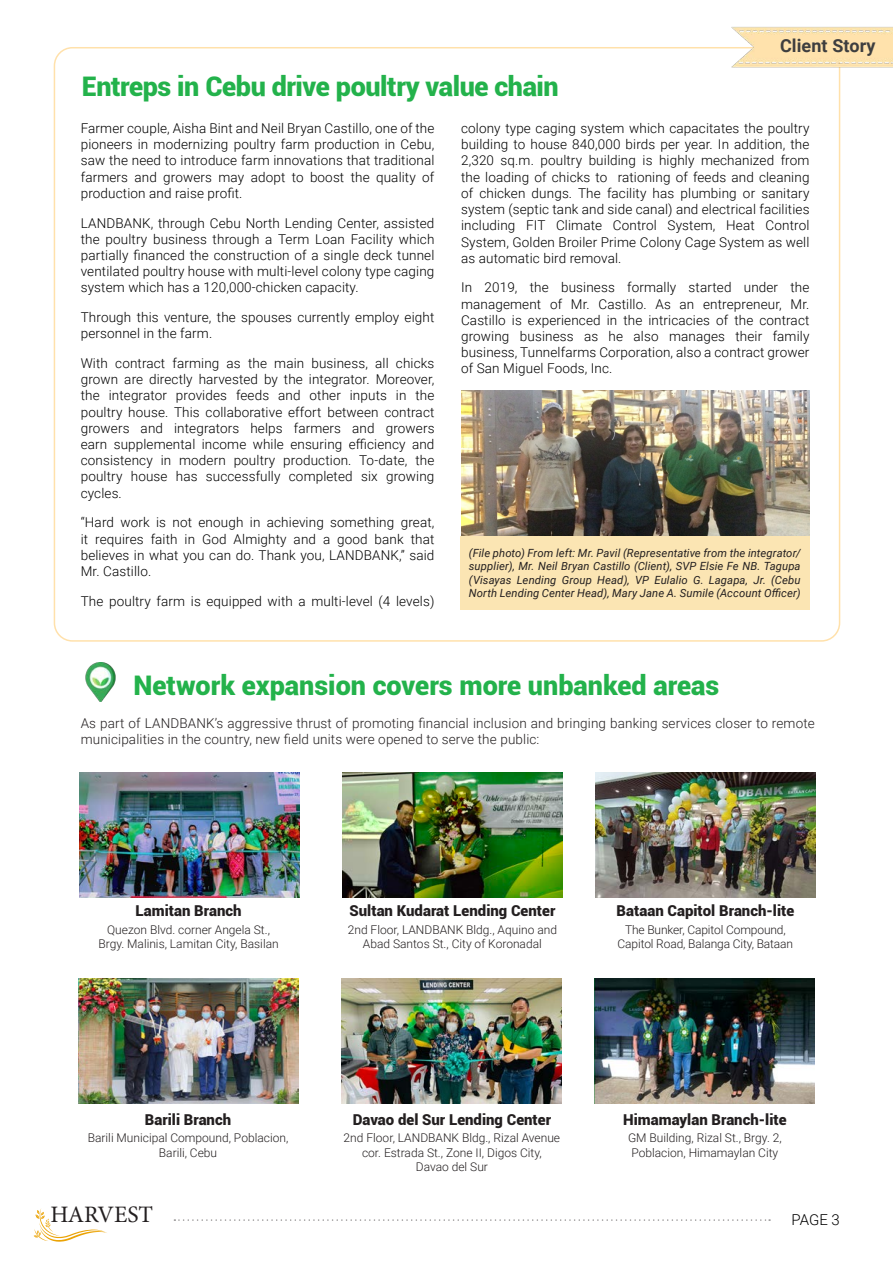
<style>
.page{position:relative;width:893px;height:1263px;background:#fff}
.page>*{position:absolute;margin:0;border:0;box-sizing:border-box;transform-origin:0 0}
.t1{font:900 27px "Roboto";letter-spacing:-.005em;color:#23b24b}
.t2{font:23.55px "Minion Pro";letter-spacing:-.005em;color:#231f20}
.t3{font:700 18px "Roboto";letter-spacing:.005em;color:#3e3e3f}
.t4{font:900 15px "Roboto";color:#231f20}
.t5{font:300 15px "Roboto";color:#000}
.New_Text{font:300 13.5px/16.2px "Roboto";letter-spacing:.01em;color:#000;text-align:justify}
.With_10_VA_wide{font:300 13.5px/16.2px "Roboto";letter-spacing:.01em;color:#231f20}
.t6{font:300 12px/14.4px "Roboto";color:#231f20;text-align:center}
.t7{font:italic 11.25px/13.5px "Roboto";letter-spacing:.01em;color:#231f20;text-align:justify}
</style>
<div class="page">
<svg style="left:174px;top:1219px;width:596px;height:2px"></svg>
<svg style="left:34px;top:1209px;width:73px;height:33px"></svg>
<img style="left:731px;top:27px;width:162px;height:65px">
<img style="left:461px;top:391px;width:348px;height:145px">
<div style="left:460px;top:536px;width:349px;height:74px;background:#fbe5b3"></div>
<img style="left:342px;top:772px;width:220px;height:125px">
<img style="left:80px;top:772px;width:220px;height:125px">
<img style="left:595px;top:772px;width:220px;height:125px">
<img style="left:78px;top:979px;width:220px;height:125px">
<img style="left:342px;top:979px;width:220px;height:125px">
<img style="left:595px;top:979px;width:220px;height:125px">
<img style="left:85px;top:663px;width:31px;height:38px">
<p class="t3" style="left:780px;top:33px;width:97px">Client Story</p>
<p class="t1" style="left:82px;top:67px;width:479px">Entreps in Cebu drive poultry value chain</p>
<p class="New_Text" style="left:81px;top:120px;width:355px">Farmer couple, Aisha Bint and Neil Bryan Castillo, one of the pioneers in modernizing poultry farm production in Cebu, saw the need to introduce farm innovations that traditional farmers and growers may adopt to boost the quality of production and raise profit.</p>
<p class="New_Text" style="left:81px;top:214px;width:355px">LANDBANK, through Cebu North Lending Center, assisted the poultry business through a Term Loan Facility which partially financed the construction of a single deck tunnel ventilated poultry house with multi-level colony type caging system which has a 120,000-chicken capacity.</p>
<p class="New_Text" style="left:81px;top:309px;width:355px">Through this venture, the spouses currently employ eight personnel in the farm.</p>
<p class="New_Text" style="left:81px;top:355px;width:355px">With contract farming as the main business, all chicks grown are directly harvested by the integrator. Moreover, the integrator provides feeds and other inputs in the poultry house. This collaborative effort between contract growers and integrators helps farmers and growers earn supplemental income while ensuring efficiency and consistency in modern poultry production. To-date, the poultry house has successfully completed six growing cycles.</p>
<p class="New_Text" style="left:81px;top:514px;width:355px">“Hard work is not enough in achieving something great, it requires faith in God Almighty and a good bank that believes in what you can do. Thank you, LANDBANK,” said Mr. Castillo.</p>
<p class="New_Text" style="left:81px;top:592px;width:355px">The poultry farm is equipped with a multi-level (4 levels)</p>
<p class="New_Text" style="left:461px;top:120px;width:350px">colony type caging system which capacitates the poultry building to house 840,000 birds per year. In addition, the 2,320 sq.m. poultry building is highly mechanized from the loading of chicks to rationing of feeds and cleaning of chicken dungs. The facility has plumbing or sanitary system (septic tank and side canal) and electrical facilities including FIT Climate Control System, Heat Control System, Golden Broiler Prime Colony Cage System as well as automatic bird removal.</p>
<p class="New_Text" style="left:461px;top:279px;width:350px">In 2019, the business formally started under the management of Mr. Castillo. As an entrepreneur, Mr.<br>Castillo is experienced in the intricacies of the contract growing business as he also manages their family business, Tunnelfarms Corporation, also a contract grower of San Miguel Foods, Inc.</p>
<p class="t7" style="left:469px;top:546px;width:333px">(File photo) From left: Mr. Pavil (Representative from the integrator/ supplier), Mr. Neil Bryan Castillo (Client), SVP Elsie Fe NB. Tagupa (Visayas Lending Group Head), VP Eulalio G. Lagapa, Jr. (Cebu North Lending Center Head), Mary Jane A. Sumile (Account Officer)</p>
<p class="t1" style="left:133px;top:666px;width:587px">Network expansion covers more unbanked areas</p>
<p class="With_10_VA_wide" style="left:81px;top:714px;width:736px">As part of LANDBANK’s aggressive thrust of promoting financial inclusion and bringing banking services closer to remote municipalities in the country, new field units were opened to serve the public:</p>
<p class="t4" style="left:136px;top:900px;width:108px">Lamitan Branch</p>
<p class="t4" style="left:349px;top:900px;width:207px">Sultan Kudarat Lending Center</p>
<p class="t4" style="left:617px;top:900px;width:179px">Bataan Capitol Branch-lite</p>
<p class="t6" style="left:107px;top:922px;width:164px">Quezon Blvd. corner Angela St.,</p>
<p class="t6" style="left:98px;top:936px;width:182px">Brgy. Malinis, Lamitan City, Basilan</p>
<p class="t6" style="left:348px;top:922px;width:211px">2nd Floor, LANDBANK Bldg., Aquino and<br>Abad Santos St., City of Koronadal</p>
<p class="t6" style="left:625px;top:922px;width:162px">The Bunker, Capitol Compound,</p>
<p class="t6" style="left:618px;top:936px;width:177px">Capitol Road, Balanga City, Bataan</p>
<p class="t4" style="left:145px;top:1109px;width:88px">Barili Branch</p>
<p class="t4" style="left:353px;top:1109px;width:200px">Davao del Sur Lending Center</p>
<p class="t4" style="left:623px;top:1109px;width:165px">Himamaylan Branch-lite</p>
<p class="t6" style="left:88px;top:1130px;width:202px">Barili Municipal Compound, Poblacion,<br>Barili, Cebu</p>
<p class="t2" style="left:51px;top:1199px;width:104px">HARVEST</p>
<p class="t6" style="left:344px;top:1130px;width:218px">2nd Floor, LANDBANK Bldg., Rizal Avenue cor. Estrada St., Zone II, Digos City,</p>
<p class="t6" style="left:416px;top:1159px;width:74px">Davao del Sur</p>
<p class="t6" style="left:628px;top:1130px;width:155px">GM Building, Rizal St., Brgy. 2,</p>
<p class="t6" style="left:631px;top:1145px;width:148px">Poblacion, Himamaylan City</p>
<p class="t5" style="left:792px;top:1209px;width:50px">PAGE 3</p>
</div>
